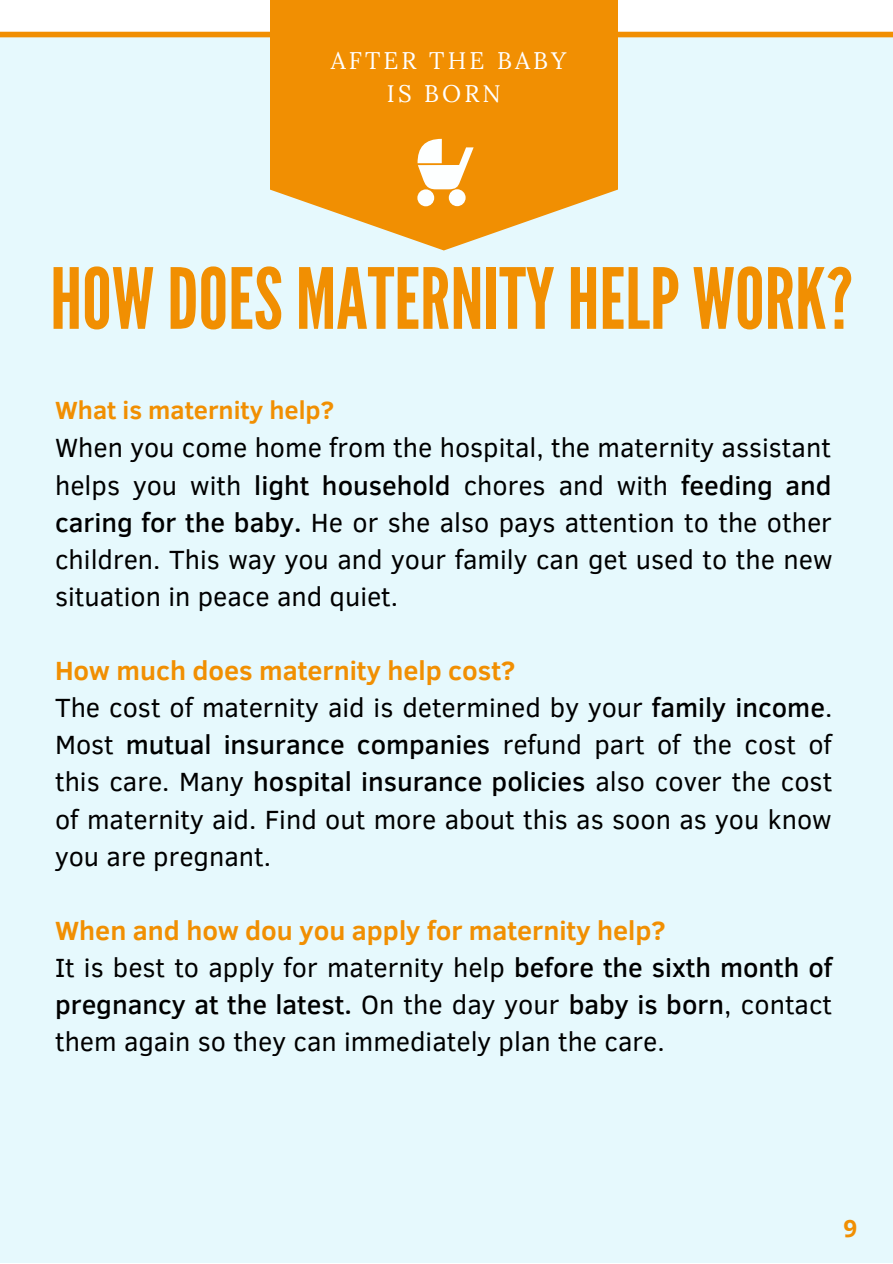
<style>
.page{position:relative;width:893px;height:1264px;background:#fff}
.page>*{position:absolute;margin:0;border:0;box-sizing:border-box;transform-origin:0 0}
.t1{font:83.85px "League Gothic";color:#f18f02}
.t2{font:27px/37px "Clear Sans";color:#000;text-align:justify}
.t3{font:700 27px "Clear Sans";color:#f18f02}
.t4{font:700 25.5px "Clear Sans";color:#f18f02}
.t5{font:24px/33.2px "Lora";letter-spacing:.13em;color:#fff;text-align:center}
.t6{font:700 24px "Open Sans";color:#f18f02}
.s1{font-weight:500}
</style>
<div class="page">
<div style="left:0;top:35px;width:892px;height:1227px;background:#e6f9fd"></div>
<svg style="left:270px;top:98px;width:347px;height:152px;fill:#f18f02"></svg>
<div style="left:270px;top:0;width:347px;height:98px;background:#f18f02"></div>
<div style="left:0;top:32px;width:892px;height:5px;background:#f18f02"></div>
<svg style="left:384px;top:113px;width:118px;height:118px;background:#f29c1f"></svg>
<div style="left:417px;top:189px;width:17px;height:17px;background:#fdffff;border-radius:50%"></div>
<div style="left:449px;top:189px;width:16px;height:17px;background:#fdffff;border-radius:50%"></div>
<p class="t5" style="left:331px;top:43px;width:237px">AFTER THE BABY<br>IS BORN</p>
<p class="t1" style="left:50px;top:250px;width:804px">HOW DOES MATERNITYHELP WORK?</p>
<p class="t4" style="left:55px;top:391px;width:280px">What is maternity help?</p>
<p class="t2" style="left:55px;top:428px;width:778px">When you come home from the hospital, the maternity assistant helps you with <span class="s1">light household</span> chores and with <span class="s1">feeding and caring for the baby.</span> He or she also pays attention to the other children. This way you and your family can get used to the new situation in peace and quiet.</p>
<p class="t3" style="left:55px;top:651px;width:461px">How much does maternity help cost?</p>
<p class="t2" style="left:55px;top:687px;width:778px">The cost of maternity aid is determined by your <span class="s1">family income</span>.<br>Most <span class="s1">mutual insurance companies</span> refund part of the cost of this care. Many <span class="s1">hospital insurance policies</span> also cover the cost of maternity aid. Find out more about this as soon as you know you are pregnant.</p>
<p class="t3" style="left:55px;top:910px;width:612px">When and how dou you apply for maternity help?</p>
<p class="t2" style="left:55px;top:947px;width:778px">It is best to apply for maternity help <span class="s1">before the sixth month of pregnancy at the latest.</span> On the day your <span class="s1">baby is born</span>, contact them again so they can immediately plan the care.</p>
<p class="t6" style="left:843px;top:1210px;width:15px">9</p>
</div>
